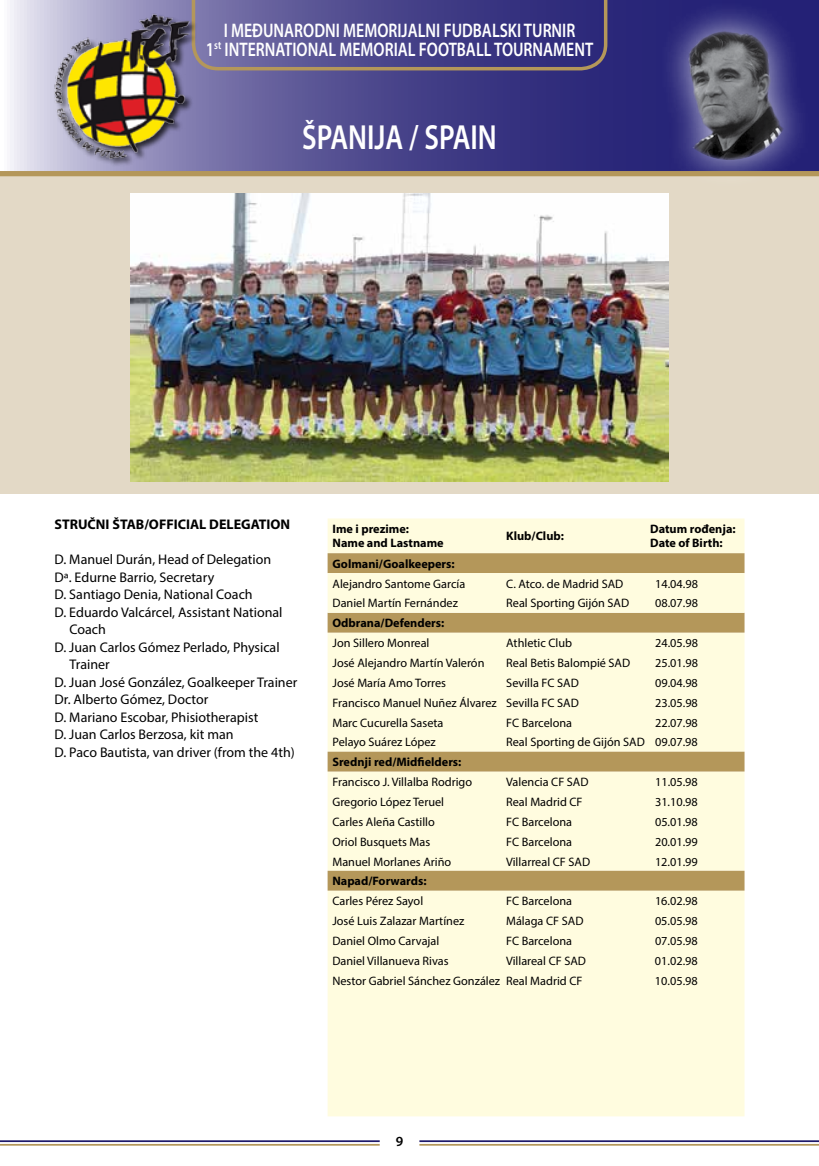
<style>
.page{position:relative;width:819px;height:1166px;background:#fff}
.page>*{position:absolute;margin:0;border:0;box-sizing:border-box;transform-origin:0 0}
.t1{font:600 35px "Myriad Pro";color:#fff;scale:.8 1}
.t2{font:600 19.6px/18.9px "Myriad Pro";color:#fff;text-align:center;scale:.8 1}
.t3{font:14px "Myriad Pro";color:#000}
.t4{font:700 14px "Myriad Pro";color:#000}
.t5{font:600 14px "Myriad Pro";color:#000}
.t6{font:12.25px "Myriad Pro";color:#000}
.t7{font:700 12.25px/14px "Myriad Pro";color:#000}
</style>
<div class="page">
<div style="left:0;top:0;width:819px;height:494px;background:#e3d9c6"></div>
<div style="left:327px;top:518px;width:417px;height:598px;background:#fffcdf"></div>
<svg style="left:327px;top:553px;width:417px;height:337px;background:#ebe1bc"></svg>
<div style="left:327px;top:573px;width:417px;height:40px;background:#fffcdf"></div>
<svg style="left:0;top:0;width:819px;height:171px;background:#5d5998"></svg>
<div style="left:658px;top:0;width:155px;height:191px;background:#fff;opacity:.75"></div>
<img style="left:665px;top:25px;width:129px;height:135px">
<svg style="left:190px;top:0;width:419px;height:72px;background:#514b89"></svg>
<div style="left:0;top:171px;width:819px;height:5px;background:#b4975a"></div>
<div style="left:54px;top:13px;width:144px;height:154px;background:#000;opacity:.75"></div>
<img style="left:47px;top:11px;width:149px;height:149px">
<img style="left:130px;top:193px;width:538px;height:288px">
<hr style="left:419px;top:1140px;width:400px;height:2px;background:#1e196a">
<hr style="left:419px;top:1144px;width:400px;height:1px;background:#b4975a">
<hr style="left:0;top:1144px;width:379px;height:1px;background:#b4975a">
<hr style="left:0;top:1140px;width:379px;height:2px;background:#1e196a">
<h2 class="t2" style="left:206px;top:20px;width:485px">I MEĐUNARODNI MEMORIJALNI FUDBALSKI TURNIR<br>1<sup>st</sup> INTERNATIONAL MEMORIAL FOOTBALL TOURNAMENT</h2>
<h1 class="t1" style="left:302px;top:115px;width:245px">ŠPANIJA / SPAIN</h1>
<p class="t4" style="left:55px;top:515px;width:237px">STRUČNI ŠTAB/OFFICIAL DELEGATION</p>
<p class="t3" style="left:55px;top:551px;width:218px">D. Manuel Durán, Head of Delegation</p>
<p class="t3" style="left:55px;top:568px;width:161px">Dª. Edurne Barrio, Secretary</p>
<p class="t3" style="left:55px;top:586px;width:200px">D. Santiago Denia, National Coach</p>
<p class="t3" style="left:55px;top:603px;width:229px">D. Eduardo Valcárcel, Assistant National</p>
<p class="t3" style="left:69px;top:621px;width:38px">Coach</p>
<p class="t3" style="left:55px;top:638px;width:226px">D. Juan Carlos Gómez Perlado, Physical</p>
<p class="t3" style="left:69px;top:656px;width:42px">Trainer</p>
<p class="t3" style="left:55px;top:673px;width:244px">D. Juan José González, Goalkeeper Trainer</p>
<p class="t3" style="left:55px;top:691px;width:155px">Dr. Alberto Gómez, Doctor</p>
<p class="t3" style="left:55px;top:708px;width:205px">D. Mariano Escobar, Phisiotherapist</p>
<p class="t3" style="left:55px;top:726px;width:180px">D. Juan Carlos Berzosa, kit man</p>
<p class="t3" style="left:55px;top:743px;width:242px">D. Paco Bautista, van driver (from the 4th)</p>
<p class="t7" style="left:332px;top:522px;width:113px">Ime i prezime:<br>Name and Lastname</p>
<p class="t7" style="left:506px;top:529px;width:59px">Klub/Club:</p>
<p class="t7" style="left:650px;top:522px;width:87px">Datum rođenja:<br>Date of Birth:</p>
<p class="t7" style="left:332px;top:556px;width:124px">Golmani/Goalkeepers:</p>
<p class="t6" style="left:332px;top:576px;width:134px">Alejandro Santome García</p>
<p class="t6" style="left:506px;top:576px;width:119px">C. Atco. de Madrid SAD</p>
<p class="t6" style="left:655px;top:576px;width:44px">14.04.98</p>
<p class="t6" style="left:332px;top:596px;width:127px">Daniel Martín Fernández</p>
<p class="t6" style="left:506px;top:596px;width:124px">Real Sporting Gijón SAD</p>
<p class="t6" style="left:655px;top:596px;width:44px">08.07.98</p>
<p class="t7" style="left:332px;top:616px;width:113px">Odbrana/Defenders:</p>
<p class="t6" style="left:332px;top:635px;width:98px">Jon Sillero Monreal</p>
<p class="t6" style="left:506px;top:635px;width:67px">Athletic Club</p>
<p class="t6" style="left:655px;top:635px;width:44px">24.05.98</p>
<p class="t6" style="left:332px;top:655px;width:153px">José Alejandro Martín Valerón</p>
<p class="t6" style="left:506px;top:655px;width:126px">Real Betis Balompié SAD</p>
<p class="t6" style="left:655px;top:655px;width:44px">25.01.98</p>
<p class="t6" style="left:332px;top:675px;width:115px">José María Amo Torres</p>
<p class="t6" style="left:506px;top:675px;width:74px">Sevilla FC SAD</p>
<p class="t6" style="left:655px;top:675px;width:44px">09.04.98</p>
<p class="t6" style="left:332px;top:695px;width:248px">Francisco Manuel Nuñez Álvarez Sevilla FC SAD</p>
<p class="t6" style="left:655px;top:695px;width:44px">23.05.98</p>
<p class="t6" style="left:332px;top:715px;width:112px">Marc Cucurella Saseta</p>
<p class="t6" style="left:506px;top:715px;width:67px">FC Barcelona</p>
<p class="t6" style="left:655px;top:715px;width:44px">22.07.98</p>
<p class="t6" style="left:332px;top:735px;width:105px">Pelayo Suárez López</p>
<p class="t6" style="left:506px;top:735px;width:193px">Real Sporting de Gijón SAD 09.07.98</p>
<p class="t7" style="left:332px;top:755px;width:130px">Srednji red/Midfielders:</p>
<p class="t6" style="left:332px;top:774px;width:141px">Francisco J. Villalba Rodrigo</p>
<p class="t6" style="left:506px;top:774px;width:84px">Valencia CF SAD</p>
<p class="t6" style="left:655px;top:774px;width:44px">11.05.98</p>
<p class="t6" style="left:332px;top:794px;width:113px">Gregorio López Teruel</p>
<p class="t6" style="left:506px;top:794px;width:78px">Real Madrid CF</p>
<p class="t6" style="left:655px;top:794px;width:44px">31.10.98</p>
<p class="t6" style="left:332px;top:814px;width:104px">Carles Aleña Castillo</p>
<p class="t6" style="left:506px;top:814px;width:67px">FC Barcelona</p>
<p class="t6" style="left:655px;top:814px;width:44px">05.01.98</p>
<p class="t6" style="left:332px;top:834px;width:99px">Oriol Busquets Mas</p>
<p class="t6" style="left:506px;top:834px;width:67px">FC Barcelona</p>
<p class="t6" style="left:655px;top:834px;width:44px">20.01.99</p>
<p class="t6" style="left:332px;top:854px;width:120px">Manuel Morlanes Ariño</p>
<p class="t6" style="left:506px;top:854px;width:86px">Villarreal CF SAD</p>
<p class="t6" style="left:655px;top:854px;width:44px">12.01.99</p>
<p class="t7" style="left:332px;top:874px;width:96px">Napad/Forwards:</p>
<p class="t6" style="left:332px;top:893px;width:92px">Carles Pérez Sayol</p>
<p class="t6" style="left:506px;top:893px;width:67px">FC Barcelona</p>
<p class="t6" style="left:655px;top:893px;width:44px">16.02.98</p>
<p class="t6" style="left:332px;top:913px;width:133px">José Luis Zalazar Martínez</p>
<p class="t6" style="left:506px;top:913px;width:79px">Málaga CF SAD</p>
<p class="t6" style="left:655px;top:913px;width:44px">05.05.98</p>
<p class="t6" style="left:332px;top:933px;width:108px">Daniel Olmo Carvajal</p>
<p class="t6" style="left:506px;top:933px;width:67px">FC Barcelona</p>
<p class="t6" style="left:655px;top:933px;width:44px">07.05.98</p>
<p class="t6" style="left:332px;top:953px;width:118px">Daniel Villanueva Rivas</p>
<p class="t6" style="left:506px;top:953px;width:81px">Villareal CF SAD</p>
<p class="t6" style="left:655px;top:953px;width:44px">01.02.98</p>
<p class="t6" style="left:332px;top:973px;width:252px">Nestor Gabriel Sánchez González Real Madrid CF</p>
<p class="t6" style="left:655px;top:973px;width:44px">10.05.98</p>
<p class="t5" style="left:396px;top:1133px;width:9px">9</p>
</div>
